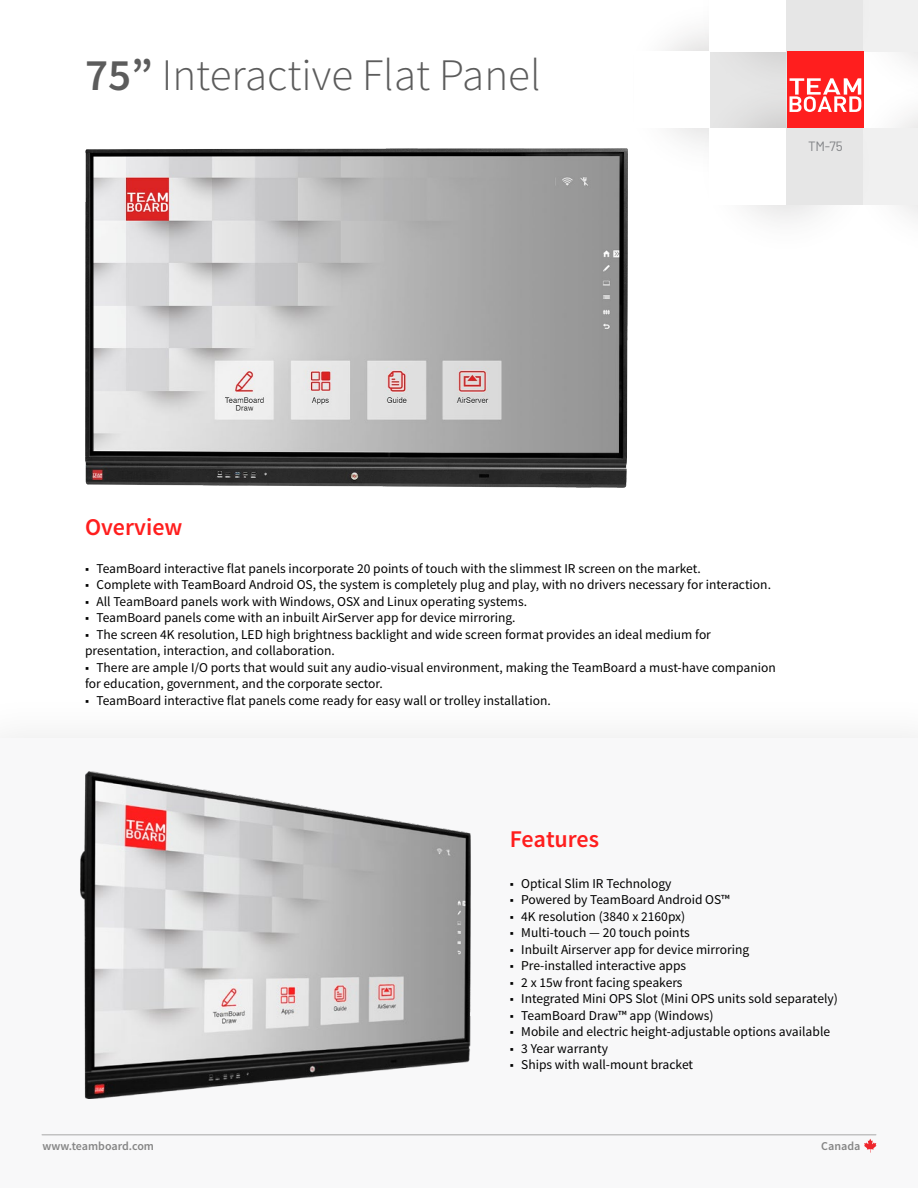
<style>
.page{position:relative;width:918px;height:1188px;background:#fff}
.page>*{position:absolute;margin:0;border:0;box-sizing:border-box;transform-origin:0 0}
.t1{font:300 45px "Source Sans Pro";color:#5c5c5c}
.t2{font:600 24px "Source Sans Pro";color:#ff1e1e}
.t3{font:13.5px/16.5px "Source Sans Pro";color:#000}
.t4{font:13.5px "Barlow";color:#808285}
.t5{font:600 12px "Source Sans Pro";color:#858585}
.s1{font-weight:600}
</style>
<div class="page">
<div style="left:863px;top:0;width:55px;height:51px;background:#f0f0f0"></div>
<img style="left:690px;top:11px;width:193px;height:59px">
<div style="left:786px;top:0;width:77px;height:51px;background:#e6e6e6"></div>
<div style="left:710px;top:0;width:76px;height:51px;background:#fff"></div>
<div style="left:863px;top:128px;width:55px;height:77px;background:#f0f0f0"></div>
<div style="left:786px;top:128px;width:77px;height:77px;background:#e6e6e6"></div>
<div style="left:787px;top:52px;width:77px;height:76px;background:#ff1e1e"></div>
<svg style="left:790px;top:78px;width:71px;height:34px"></svg>
<div style="left:0;top:739px;width:918px;height:449px;background:#f8f8f9"></div>
<img style="left:85px;top:149px;width:542px;height:339px">
<img style="left:81px;top:772px;width:390px;height:327px">
<hr style="left:42px;top:1134px;width:834px;height:2px;background:#c2c2c2">
<svg style="left:864px;top:1139px;width:13px;height:14px"></svg>
<h1 class="t1" style="left:85px;top:48px;width:457px"><span class="s1">75”</span> Interactive Flat Panel</h1>
<p class="t4" style="left:808px;top:138px;width:36px">TM-75</p>
<h2 class="t2" style="left:85px;top:512px;width:99px">Overview</h2>
<p class="t3" style="left:85px;top:560px;width:617px">■ TeamBoard interactive flat panels incorporate 20 points of touch with the slimmest IR screen on the market.</p>
<p class="t3" style="left:85px;top:577px;width:688px">■ Complete with TeamBoard Android OS, the system is completely plug and play, with no drivers necessary for interaction.</p>
<p class="t3" style="left:85px;top:593px;width:444px">■ All TeamBoard panels work with Windows, OSX and Linux operating systems.</p>
<p class="t3" style="left:85px;top:610px;width:432px">■ TeamBoard panels come with an inbuilt AirServer app for device mirroring.</p>
<p class="t3" style="left:85px;top:626px;width:627px">■ The screen 4K resolution, LED high brightness backlight and wide screen format provides an ideal medium for presentation, interaction, and collaboration.</p>
<p class="t3" style="left:85px;top:659px;width:692px">■ There are ample I/O ports that would suit any audio-visual environment, making the TeamBoard a must-have companion for education, government, and the corporate sector.</p>
<p class="t3" style="left:85px;top:692px;width:467px">■ TeamBoard interactive flat panels come ready for easy wall or trolley installation.</p>
<h2 class="t2" style="left:510px;top:824px;width:91px">Features</h2>
<p class="t3" style="left:510px;top:875px;width:163px">■ Optical Slim IR Technology</p>
<p class="t3" style="left:510px;top:892px;width:222px">■ Powered by TeamBoard Android OS™</p>
<p class="t3" style="left:510px;top:908px;width:177px">■ 4K resolution (3840 x 2160px)</p>
<p class="t3" style="left:510px;top:925px;width:182px">■ Multi-touch — 20 touch points</p>
<p class="t3" style="left:510px;top:941px;width:241px">■ Inbuilt Airserver app for device mirroring</p>
<p class="t3" style="left:510px;top:958px;width:178px">■ Pre-installed interactive apps</p>
<p class="t3" style="left:510px;top:974px;width:174px">■ 2 x 15w front facing speakers</p>
<p class="t3" style="left:510px;top:991px;width:330px">■ Integrated Mini OPS Slot (Mini OPS units sold separately)</p>
<p class="t3" style="left:510px;top:1007px;width:205px">■ TeamBoard Draw™ app (Windows)</p>
<p class="t3" style="left:510px;top:1024px;width:322px">■ Mobile and electric height-adjustable options available</p>
<p class="t3" style="left:510px;top:1040px;width:100px">■ 3 Year warranty</p>
<p class="t3" style="left:510px;top:1057px;width:185px">■ Ships with wall-mount bracket</p>
<p class="t5" style="left:43px;top:1138px;width:113px">www.teamboard.com</p>
<p class="t5" style="left:821px;top:1138px;width:41px">Canada</p>
</div>
